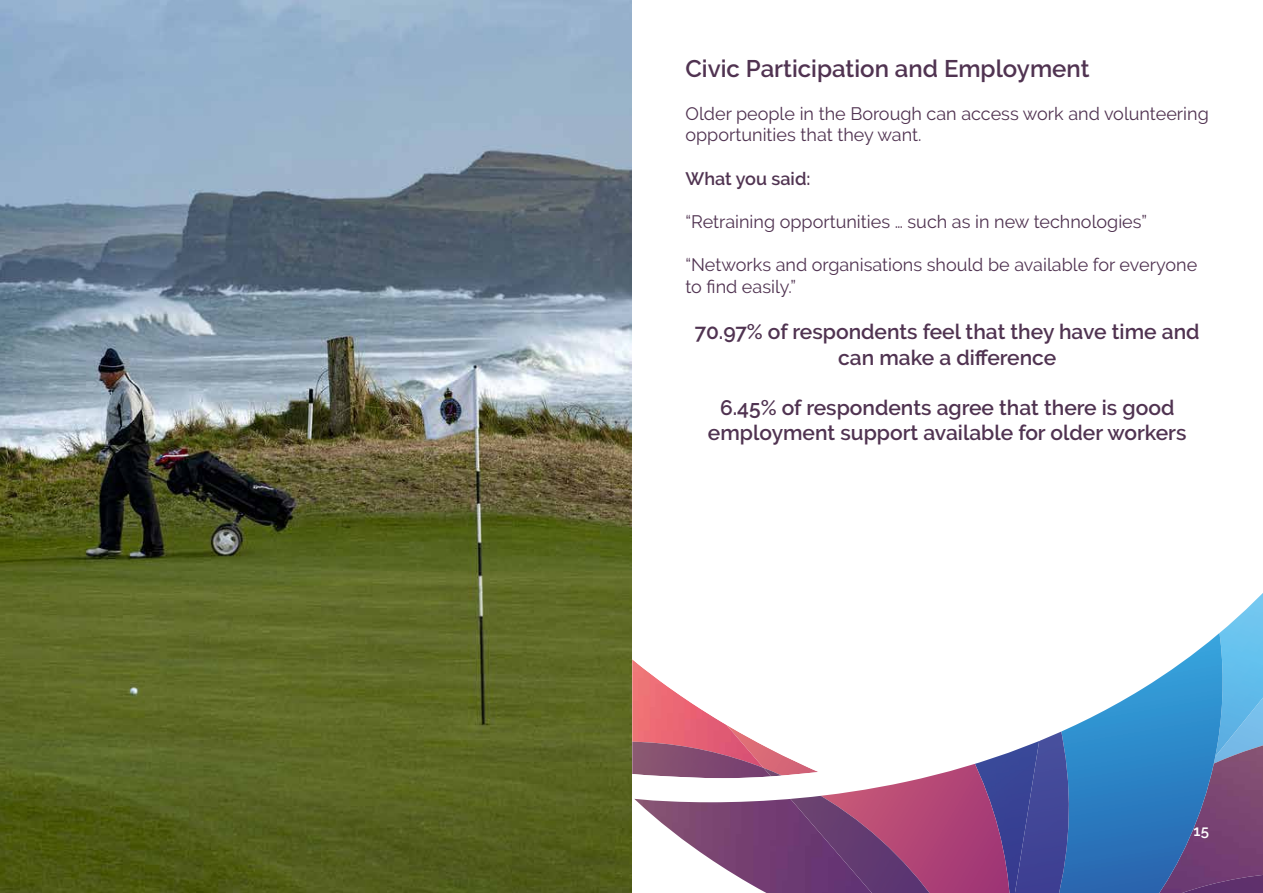
<style>
.page{position:relative;width:1263px;height:893px;background:#fff}
.page>*{position:absolute;margin:0;border:0;box-sizing:border-box;transform-origin:0 0}
.t1{font:600 24px "Raleway";color:#503351}
.t2{font:600 21px/25.2px "Raleway";color:#503351;text-align:center}
.t3{font:18px/21.6px "Raleway";color:#503351}
.t4{font:600 18px "Raleway";color:#503351}
.t5{font:600 15px "Raleway";color:#fff}
</style>
<div class="page">
<svg style="left:632px;top:593px;width:631px;height:300px"></svg>
<img style="left:0;top:0;width:631px;height:893px">
<h1 class="t1" style="left:685px;top:54px;width:406px">Civic Participation and Employment</h1>
<p class="t3" style="left:685px;top:103px;width:525px">Older people in the Borough can access work and volunteering opportunities that they want.</p>
<p class="t4" style="left:685px;top:168px;width:126px">What you said:</p>
<p class="t3" style="left:685px;top:211px;width:463px">“Retraining opportunities … such as in new technologies”</p>
<p class="t3" style="left:685px;top:254px;width:513px">“Networks and organisations should be available for everyone to find easily.”</p>
<p class="t2" style="left:695px;top:319px;width:506px">70.97% of respondents feel that they have time and can make a difference</p>
<p class="t2" style="left:708px;top:395px;width:480px">6.45% of respondents agree that there is good employment support available for older workers</p>
<p class="t5" style="left:1194px;top:822px;width:17px">15</p>
</div>
